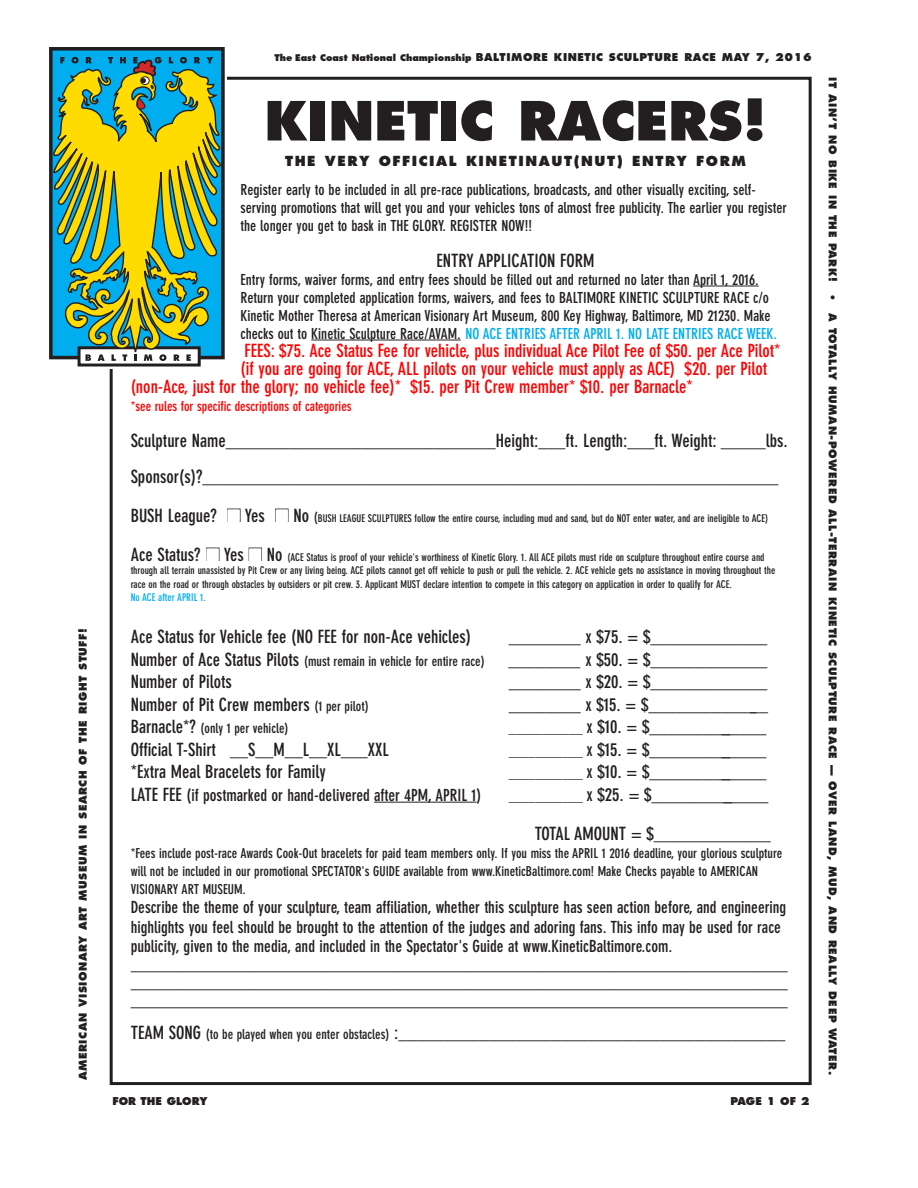
<style>
.page{position:relative;width:918px;height:1188px;background:#fff}
.page>*{position:absolute;margin:0;border:0;box-sizing:border-box;transform-origin:0 0}
.t1{font:800 52.5px "Futura";color:#231f20}
.t2{font:700 condensed 18px/18px "DIN Neuzeit Grotesk";color:#231f20;text-align:justify}
.t3{font:700 condensed 18px "DIN Neuzeit Grotesk";color:#f00}
.t4{font:700 condensed 16.5px/19.5px "DIN Neuzeit Grotesk";color:#231f20}
.t5{font:700 condensed 15px/18px "DIN Neuzeit Grotesk";color:#231f20}
.t6{font:700 condensed 13.5px/18px "DIN Neuzeit Grotesk";color:#231f20}
.t7{font:700 condensed 13.5px "DIN Neuzeit Grotesk";color:#f00}
.t8{font:800 13.5px "Futura";letter-spacing:.115em;color:#231f20}
.t9{font:700 condensed 10.5px/13.5px "DIN Neuzeit Grotesk";color:#231f20}
.t10{font:800 10.5px "Futura";letter-spacing:.05em;color:#231f20}
.t11{font:700 condensed 10.5px "DIN Neuzeit Grotesk";color:#00aeef}
.t12{font:800 10.5px "Futura";color:#231f20}
.s1{font-size:9px}
.s2{color:#00aeef}
.s3{font-size:18px}
.s4{color:#fff}
.s5{font-size:13.5px}
</style>
<div class="page">
<hr style="left:693px;top:286px;width:66px;height:1px;background:#231f20">
<hr style="left:311px;top:340px;width:150px;height:1px;background:#231f20">
<hr style="left:374px;top:802px;width:102px;height:1px;background:#231f20">
<div style="left:227px;top:509px;width:13px;height:13px;border:1px solid #231f20"></div>
<div style="left:275px;top:509px;width:13px;height:13px;border:1px solid #231f20"></div>
<div style="left:206px;top:548px;width:13px;height:13px;border:1px solid #231f20"></div>
<div style="left:249px;top:548px;width:13px;height:13px;border:1px solid #231f20"></div>
<div style="left:51px;top:49px;width:172px;height:309px;background:#00aeef"></div>
<div style="left:49px;top:47px;width:176px;height:312px;border:4px solid #231f20"></div>
<svg style="left:60px;top:57px;width:5px;height:6px"></svg>
<svg style="left:72px;top:57px;width:7px;height:7px"></svg>
<svg style="left:86px;top:57px;width:6px;height:6px"></svg>
<svg style="left:108px;top:57px;width:5px;height:6px"></svg>
<svg style="left:169px;top:57px;width:4px;height:6px"></svg>
<svg style="left:180px;top:57px;width:7px;height:7px"></svg>
<svg style="left:194px;top:57px;width:6px;height:6px"></svg>
<svg style="left:206px;top:57px;width:7px;height:6px"></svg>
<svg style="left:49px;top:68px;width:174px;height:299px"></svg>
<svg style="left:120px;top:57px;width:42px;height:32px"></svg>
<p class="t10" style="left:76px;top:1080px;width:454px;rotate:-90deg">AMERICAN VISIONARY ART MUSEUM IN SEARCH OF THE RIGHT STUFF!</p>
<p class="t10" style="left:274px;top:50px;width:539px"><span class="s1">The East Coast National Championship</span> BALTIMORE KINETIC SCULPTURE RACE MAY 7, 2016</p>
<p class="t1" style="left:264px;top:89px;width:504px">KINETIC RACERS!</p>
<p class="t8" style="left:285px;top:153px;width:463px">THE VERY OFFICIAL KINETINAUT(NUT) ENTRY FORM</p>
<p class="t5" style="left:240px;top:180px;width:548px">Register early to be included in all pre-race publications, broadcasts, and other visually exciting, self&shy;serving promotions that will get you and your vehicles tons of almost free publicity. The earlier you register the longer you get to bask in THE GLORY. REGISTER NOW!!</p>
<p class="t2" style="left:436px;top:251px;width:160px">ENTRY APPLICATION FORM</p>
<p class="t5" style="left:240px;top:270px;width:538px">Entry forms, waiver forms, and entry fees should be filled out and returned no later than April 1, 2016.<br>Return your completed application forms, waivers, and fees to BALTIMORE KINETIC SCULPTURE RACE c/o Kinetic Mother Theresa at American Visionary Art Museum, 800 Key Highway, Baltimore, MD 21230. Make checks out to Kinetic Sculpture Race/AVAM. <span class="s2">NO ACE ENTRIES AFTER APRIL 1. NO LATE ENTRIES RACE WEEK.</span></p>
<p class="t3" style="left:244px;top:340px;width:538px">FEES: $75. Ace Status Fee for vehicle, plus individual Ace Pilot Fee of $50. per Ace Pilot*</p>
<p class="t3" style="left:240px;top:358px;width:528px">(if you are going for ACE, ALL pilots on your vehicle must apply as ACE) $20. per Pilot</p>
<p class="t3" style="left:131px;top:376px;width:564px">(non-Ace, just for the glory; no vehicle fee)* $15. per Pit Crew member* $10. per Barnacle*</p>
<p class="t7" style="left:131px;top:398px;width:222px">*see rules for specific descriptions of categories</p>
<p class="t2" style="left:131px;top:431px;width:659px">Sculpture Name______________________________Height:___ft. Length:___ft. Weight: _____lbs.</p>
<p class="t2" style="left:131px;top:467px;width:649px">Sponsor(s)?________________________________________________________________</p>
<p class="t9" style="left:131px;top:511px;width:639px"><span class="s3">BUSH League?</span> <span class="s4">■</span> <span class="s3">Yes</span> <span class="s4">■</span> <span class="s3">No</span> <span class="s5">(</span>BUSH LEAGUE SCULPTURES follow the entire course, including mud and sand, but do NOT enter water, and are ineligible to ACE)</p>
<p class="t9" style="left:131px;top:550px;width:646px"><span class="s3">Ace Status?</span> <span class="s4">■</span> <span class="s3">Yes</span> <span class="s4">■</span> <span class="s3">No</span> (ACE Status is proof of your vehicle's worthiness of Kinetic Glory. 1. All ACE pilots must ride on sculpture throughout entire course and through all terrain unassisted by Pit Crew or any living being. ACE pilots cannot get off vehicle to push or pull the vehicle. 2. ACE vehicle gets no assistance in moving throughout the race on the road or through obstacles by outsiders or pit crew. 3. Applicant MUST declare intention to compete in this category on application in order to qualify for ACE.</p>
<p class="t11" style="left:131px;top:591px;width:77px">No ACE after APRIL 1.</p>
<p class="t2" style="left:131px;top:627px;width:342px">Ace Status for Vehicle fee (NO FEE for non-Ace vehicles)</p>
<p class="t2" style="left:509px;top:627px;width:260px">________ x $75. = $_____________</p>
<p class="t6" style="left:131px;top:652px;width:356px"><span class="s3">Number of Ace Status Pilots</span> (must remain in vehicle for entire race)</p>
<p class="t2" style="left:509px;top:650px;width:260px">________ x $50. = $_____________</p>
<p class="t2" style="left:131px;top:672px;width:103px">Number of Pilots</p>
<p class="t2" style="left:509px;top:672px;width:260px">________ x $20. = $_____________</p>
<p class="t2" style="left:131px;top:695px;width:239px">Number of Pit Crew members <span class="s5">(1 per pilot)</span></p>
<p class="t2" style="left:509px;top:695px;width:261px">________ x $15. = $______________</p>
<p class="t6" style="left:131px;top:719px;width:159px"><span class="s3">Barnacle*?</span> (only 1 per vehicle)</p>
<p class="t2" style="left:509px;top:717px;width:259px"><span class="s5">___________</span> x $10. = $_____________</p>
<p class="t2" style="left:131px;top:740px;width:260px">Official T-Shirt __S__M__L__XL___XXL</p>
<p class="t2" style="left:509px;top:740px;width:259px"><span class="s5">___________</span> x $15. = $_____________</p>
<p class="t2" style="left:131px;top:762px;width:197px">*Extra Meal Bracelets for Family</p>
<p class="t2" style="left:509px;top:762px;width:259px"><span class="s5">___________</span> x $10. = $_____________</p>
<p class="t4" style="left:131px;top:785px;width:352px"><span class="s3">LATE FEE</span> (if postmarked or hand-delivered after 4PM, APRIL 1)</p>
<p class="t2" style="left:509px;top:785px;width:261px"><span class="s5">___________</span> x $25. = $_____________</p>
<p class="t2" style="left:535px;top:824px;width:238px">TOTAL AMOUNT = $_____________</p>
<p class="t6" style="left:131px;top:844px;width:653px">*Fees include post-race Awards Cook-Out bracelets for paid team members only. If you miss the APRIL 1 2016 deadline, your glorious sculpture will not be included in our promotional SPECTATOR's GUIDE available from www.KineticBaltimore.com! Make Checks payable to AMERICAN<br>VISIONARY ART MUSEUM.</p>
<p class="t4" style="left:131px;top:897px;width:657px">Describe the theme of your sculpture, team affiliation, whether this sculpture has seen action before, and engineering highlights you feel should be brought to the attention of the judges and adoring fans. This info may be used for race publicity, given to the media, and included in the Spectator's Guide at www.KineticBaltimore.com.</p>
<p class="t2" style="left:131px;top:954px;width:658px">_________________________________________________________________________ _________________________________________________________________________ _________________________________________________________________________</p>
<p class="t2" style="left:131px;top:1023px;width:656px">TEAM SONG <span class="s5">(to be played when you enter obstacles)</span> :___________________________________________</p>
<p class="t12" style="left:112px;top:1095px;width:97px">FOR THE GLORY</p>
<p class="t10" style="left:731px;top:1095px;width:81px">PAGE 1 OF 2</p>
<p class="t10" style="left:839px;top:77px;width:1000px;rotate:90deg">IT AIN’T NO BIKE IN THE PARK! • A TOTALLY HUMAN-POWERED ALL-TERRAIN KINETIC SCULPTURE RACE — OVER LAND, MUD, AND REALLY DEEP WATER.</p>
</div>
